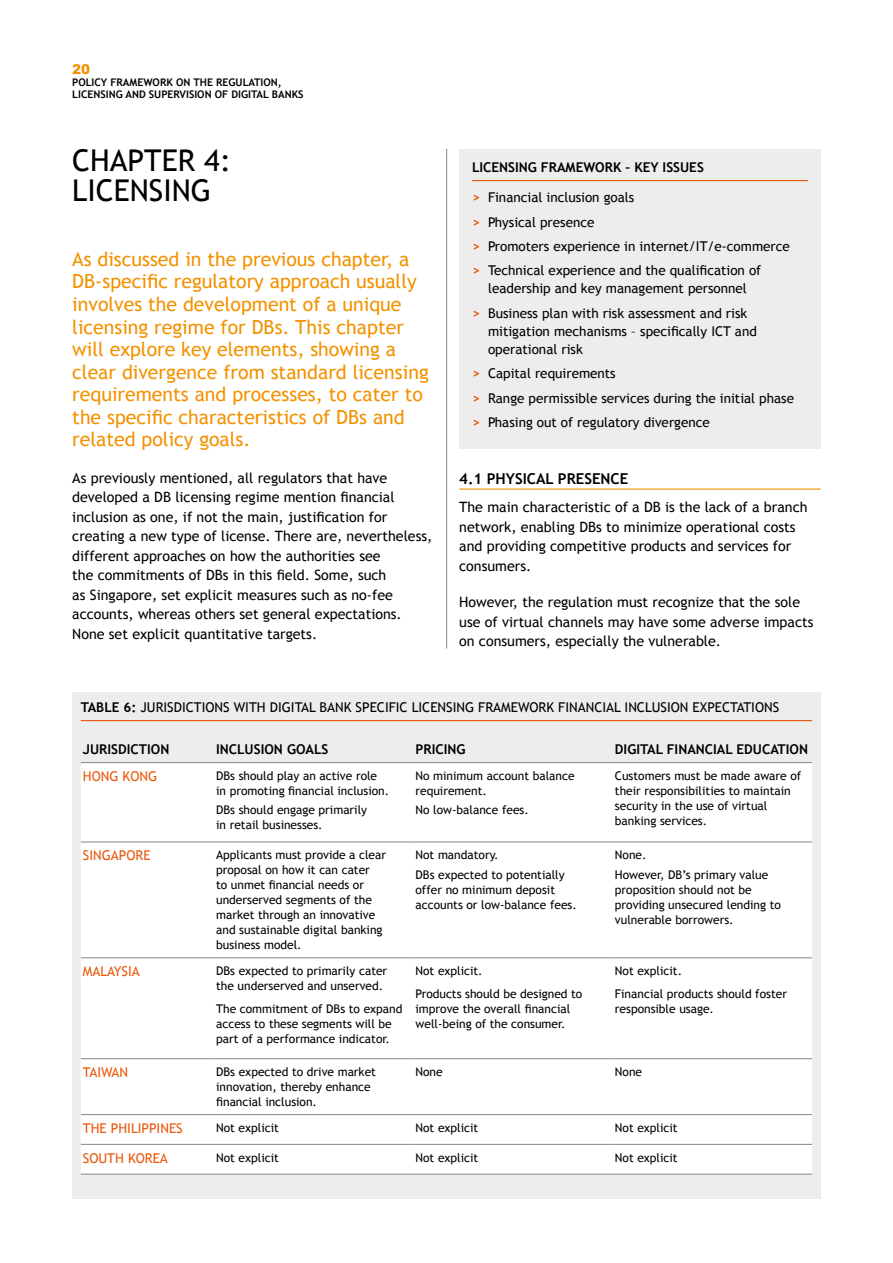
<style>
.page{position:relative;width:893px;height:1263px;background:#fff}
.page>*{position:absolute;margin:0;border:0;box-sizing:border-box;transform-origin:0 0}
.t1{font:30px/30px "Trebuchet MS";color:#000}
.t2{font:19.5px/22.5px "Trebuchet MS";color:#f39200}
.t3{font:700 15px "Trebuchet MS";color:#000}
.t4{font:14.25px/19.5px "Trebuchet MS";color:#000}
.t5{font:13.5px/24.5px "Trebuchet MS";color:#000}
.t6{font:700 13.5px "Trebuchet MS";color:#000}
.t7{font:13.5px "Trebuchet MS";color:#ea580c}
.t8{font:900 13.5px "Arial";color:#f39200}
.t9{font:12px/15px "Trebuchet MS";color:#000}
.t10{font:700 10.5px/12px "Trebuchet MS";color:#000}
.s1{font-weight:700;color:#ea580c}
.s2{font-weight:700}
</style>
<div class="page">
<hr style="left:446px;top:149px;width:1px;height:499px;background:#878787">
<hr style="left:459px;top:488px;width:362px;height:2px;background:#f39200">
<div style="left:459px;top:149px;width:362px;height:299px;background:#ededed"></div>
<hr style="left:472px;top:180px;width:336px;height:1px;background:#ea580c">
<div style="left:72px;top:692px;width:749px;height:507px;background:#ededed"></div>
<hr style="left:81px;top:720px;width:731px;height:1px;background:#ea580c">
<div style="left:81px;top:764px;width:731px;height:410px;background:#fff"></div>
<hr style="left:81px;top:762px;width:133px;height:1px;background:#878686">
<hr style="left:214px;top:762px;width:199px;height:1px;background:#878686">
<hr style="left:413px;top:762px;width:200px;height:1px;background:#878686">
<hr style="left:613px;top:762px;width:199px;height:1px;background:#878686">
<hr style="left:81px;top:842px;width:133px;height:1px;background:#878686">
<hr style="left:214px;top:842px;width:199px;height:1px;background:#878686">
<hr style="left:413px;top:842px;width:200px;height:1px;background:#878686">
<hr style="left:613px;top:842px;width:199px;height:1px;background:#878686">
<hr style="left:81px;top:957px;width:133px;height:1px;background:#878686">
<hr style="left:214px;top:957px;width:199px;height:1px;background:#878686">
<hr style="left:413px;top:957px;width:200px;height:1px;background:#878686">
<hr style="left:613px;top:957px;width:199px;height:1px;background:#878686">
<hr style="left:81px;top:1058px;width:133px;height:1px;background:#878686">
<hr style="left:214px;top:1058px;width:199px;height:1px;background:#878686">
<hr style="left:413px;top:1058px;width:200px;height:1px;background:#878686">
<hr style="left:613px;top:1058px;width:199px;height:1px;background:#878686">
<hr style="left:81px;top:1114px;width:133px;height:1px;background:#878686">
<hr style="left:214px;top:1114px;width:199px;height:1px;background:#878686">
<hr style="left:413px;top:1114px;width:200px;height:1px;background:#878686">
<hr style="left:613px;top:1114px;width:199px;height:1px;background:#878686">
<hr style="left:81px;top:1144px;width:133px;height:1px;background:#878686">
<hr style="left:214px;top:1144px;width:199px;height:1px;background:#878686">
<hr style="left:413px;top:1144px;width:200px;height:1px;background:#878686">
<hr style="left:613px;top:1144px;width:199px;height:1px;background:#878686">
<hr style="left:81px;top:1174px;width:133px;height:1px;background:#878686">
<hr style="left:214px;top:1174px;width:199px;height:1px;background:#878686">
<hr style="left:413px;top:1174px;width:200px;height:1px;background:#878686">
<hr style="left:613px;top:1174px;width:199px;height:1px;background:#878686">
<p class="t8" style="left:72px;top:59px;width:20px">20</p>
<p class="t10" style="left:72px;top:76px;width:233px">POLICY FRAMEWORK ON THE REGULATION,<br>LICENSING AND SUPERVISION OF DIGITAL BANKS</p>
<h1 class="t1" style="left:72px;top:146px;width:160px">CHAPTER 4:<br>LICENSING</h1>
<p class="t2" style="left:72px;top:248px;width:358px">As discussed in the previous chapter, a DB-specific regulatory approach usually involves the development of a unique licensing regime for DBs. This chapter will explore key elements, showing a clear divergence from standard licensing requirements and processes, to cater to the specific characteristics of DBs and related policy goals.</p>
<p class="t4" style="left:72px;top:468px;width:362px">As previously mentioned, all regulators that have developed a DB licensing regime mention financial inclusion as one, if not the main, justification for creating a new type of license. There are, nevertheless, different approaches on how the authorities see<br>the commitments of DBs in this field. Some, such<br>as Singapore, set explicit measures such as no-fee accounts, whereas others set general expectations.<br>None set explicit quantitative targets.</p>
<p class="t6" style="left:472px;top:158px;width:233px">LICENSING FRAMEWORK – KEY ISSUES</p>
<p class="t5" style="left:472px;top:185px;width:319px"><span class="s1">&gt;</span> Financial inclusion goals<br><span class="s1">&gt;</span> Physical presence<br><span class="s1">&gt;</span> Promoters experience in internet/IT/e-commerce <span class="s1">&gt;</span> Technical experience and the qualification of</p>
<p class="t5" style="left:472px;top:277px;width:277px;text-align:right">leadership and key management personnel<br><span class="s1">&gt;</span> Business plan with risk assessment and risk</p>
<p class="t5" style="left:488px;top:322px;width:270px;line-height:18px">mitigation mechanisms – specifically ICT and operational risk</p>
<p class="t5" style="left:472px;top:361px;width:324px"><span class="s1">&gt;</span> Capital requirements<br><span class="s1">&gt;</span> Range permissible services during the initial phase <span class="s1">&gt;</span> Phasing out of regulatory divergence</p>
<p class="t3" style="left:459px;top:470px;width:171px">4.1 PHYSICAL PRESENCE</p>
<p class="t4" style="left:459px;top:498px;width:350px">The main characteristic of a DB is the lack of a branch network, enabling DBs to minimize operational costs and providing competitive products and services for consumers.</p>
<p class="t4" style="left:459px;top:593px;width:356px">However, the regulation must recognize that the sole use of virtual channels may have some adverse impacts on consumers, especially the vulnerable.</p>
<p class="t5" style="left:81px;top:695px;width:700px"><span class="s2">TABLE 6:</span> JURISDICTIONS WITH DIGITAL BANK SPECIFIC LICENSING FRAMEWORK FINANCIAL INCLUSION EXPECTATIONS</p>
<p class="t6" style="left:83px;top:741px;width:88px">JURISDICTION</p>
<p class="t6" style="left:216px;top:741px;width:114px">INCLUSION GOALS</p>
<p class="t6" style="left:416px;top:741px;width:52px">PRICING</p>
<p class="t6" style="left:615px;top:741px;width:195px">DIGITAL FINANCIAL EDUCATION</p>
<p class="t7" style="left:83px;top:768px;width:76px">HONG KONG</p>
<p class="t9" style="left:216px;top:768px;width:175px">DBs should play an active role in promoting financial inclusion.</p>
<p class="t9" style="left:216px;top:803px;width:153px">DBs should engage primarily in retail businesses.</p>
<p class="t9" style="left:416px;top:768px;width:161px">No minimum account balance requirement.</p>
<p class="t9" style="left:416px;top:803px;width:115px">No low-balance fees.</p>
<p class="t9" style="left:615px;top:768px;width:188px">Customers must be made aware of their responsibilities to maintain security in the use of virtual banking services.</p>
<p class="t7" style="left:83px;top:848px;width:69px">SINGAPORE</p>
<p class="t9" style="left:216px;top:848px;width:171px">Applicants must provide a clear proposal on how it can cater<br>to unmet financial needs or underserved segments of the market through an innovative and sustainable digital banking business model.</p>
<p class="t9" style="left:416px;top:846px;width:151px;line-height:19.2px">Not mandatory.<br>DBs expected to potentially</p>
<p class="t9" style="left:416px;top:882px;width:163px">offer no minimum deposit accounts or low-balance fees.</p>
<p class="t7" style="left:83px;top:963px;width:58px">MALAYSIA</p>
<p class="t9" style="left:216px;top:964px;width:173px">DBs expected to primarily cater the underserved and unserved.</p>
<p class="t9" style="left:216px;top:1001px;width:188px">The commitment of DBs to expand access to these segments will be part of a performance indicator.</p>
<p class="t9" style="left:416px;top:960px;width:168px;line-height:22.5px">Not explicit.<br>Products should be designed to</p>
<p class="t9" style="left:416px;top:1001px;width:156px">improve the overall financial well-being of the consumer.</p>
<p class="t9" style="left:615px;top:846px;width:155px;line-height:19.2px">None.<br>However, DB’s primary value</p>
<p class="t9" style="left:615px;top:882px;width:168px">proposition should not be providing unsecured lending to vulnerable borrowers.</p>
<p class="t9" style="left:615px;top:960px;width:174px;line-height:22.5px">Not explicit.<br>Financial products should foster</p>
<p class="t9" style="left:615px;top:1001px;width:101px">responsible usage.</p>
<p class="t7" style="left:83px;top:1064px;width:47px">TAIWAN</p>
<p class="t9" style="left:216px;top:1064px;width:161px">DBs expected to drive market innovation, thereby enhance financial inclusion.</p>
<p class="t9" style="left:416px;top:1064px;width:29px">None</p>
<p class="t9" style="left:615px;top:1064px;width:29px">None</p>
<p class="t7" style="left:83px;top:1120px;width:101px">THE PHILIPPINES</p>
<p class="t9" style="left:216px;top:1120px;width:64px">Not explicit</p>
<p class="t9" style="left:416px;top:1120px;width:64px">Not explicit</p>
<p class="t9" style="left:615px;top:1120px;width:64px">Not explicit</p>
<p class="t7" style="left:83px;top:1150px;width:87px">SOUTH KOREA</p>
<p class="t9" style="left:216px;top:1150px;width:64px">Not explicit</p>
<p class="t9" style="left:416px;top:1150px;width:64px">Not explicit</p>
<p class="t9" style="left:615px;top:1150px;width:64px">Not explicit</p>
</div>
